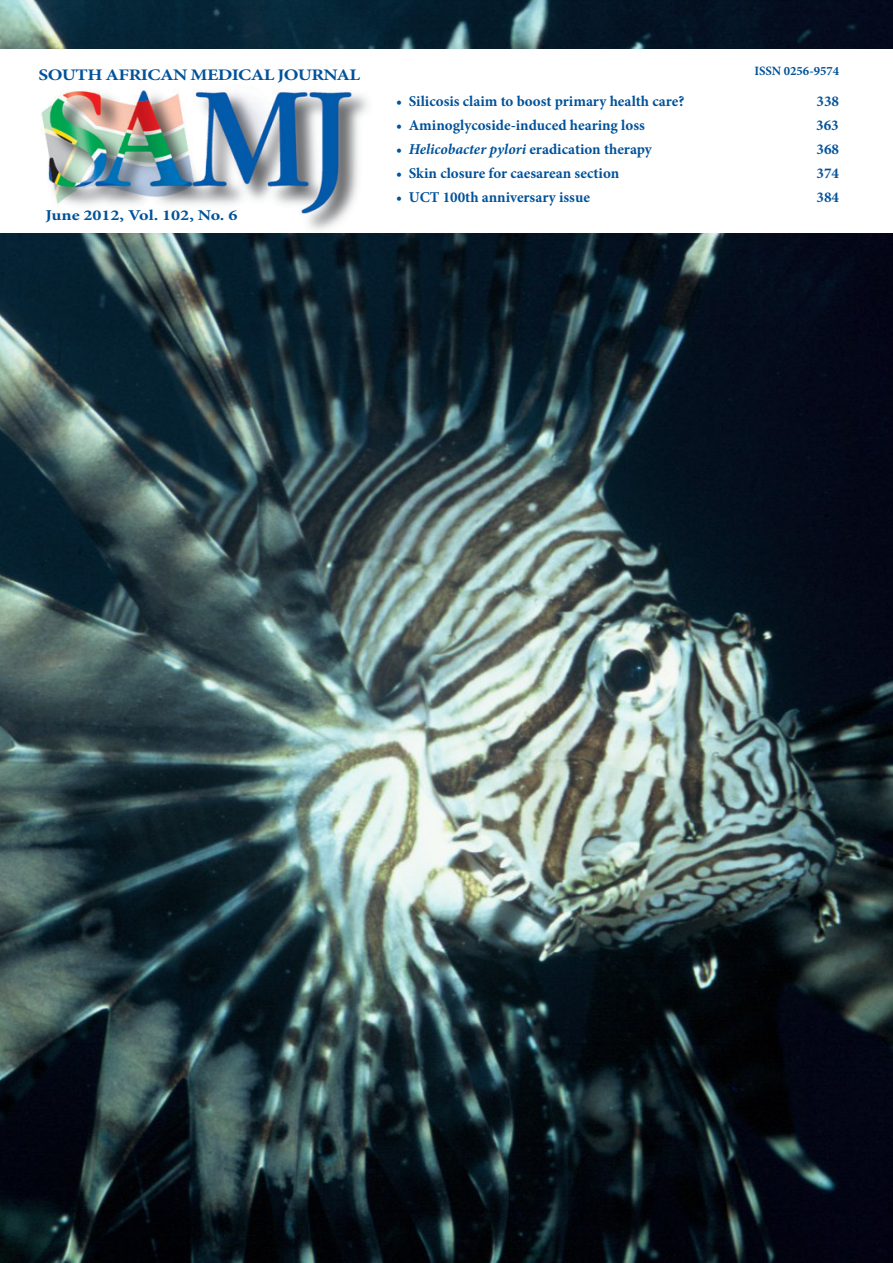
<style>
.page{position:relative;width:893px;height:1263px;background:#fff}
.page>*{position:absolute;margin:0;border:0;box-sizing:border-box;transform-origin:0 0}
.t1{font:700 16.2px "Minion Pro";letter-spacing:-.03em;color:#01529a;scale:1.2 1}
.t2{font:700 15px "Minion Pro";color:#01529a}
.t3{font:700 15px "Minion Pro";color:#01529a;scale:1.2 1}
.t4{font:700 12.75px "Minion Pro";color:#01529a}
.s1{font-style:italic}
</style>
<div class="page">
<img style="left:0;top:0;width:893px;height:1263px">
<div style="left:0;top:49px;width:893px;height:184px;background:#fff"></div>
<img style="left:41px;top:90px;width:327px;height:140px">
<p class="t1" style="left:38px;top:63px;width:270px">SOUTH AFRICAN MEDICAL JOURNAL</p>
<p class="t3" style="left:45px;top:204px;width:161px">June 2012, Vol. 102, No. 6</p>
<p class="t4" style="left:754px;top:62px;width:86px">ISSN 0256-9574</p>
<p class="t2" style="left:396px;top:90px;width:289px">• Silicosis claim to boost primary health care?</p>
<p class="t2" style="left:817px;top:90px;width:24px">338</p>
<p class="t2" style="left:396px;top:114px;width:250px">• Aminoglycoside-induced hearing loss</p>
<p class="t2" style="left:816px;top:114px;width:24px">363</p>
<p class="t2" style="left:396px;top:138px;width:257px">• <span class="s1">Helicobacter pylori</span> eradication therapy</p>
<p class="t2" style="left:817px;top:138px;width:24px">368</p>
<p class="t2" style="left:396px;top:162px;width:224px">• Skin closure for caesarean section</p>
<p class="t2" style="left:817px;top:162px;width:24px">374</p>
<p class="t2" style="left:396px;top:186px;width:195px">• UCT 100th anniversary issue</p>
<p class="t2" style="left:817px;top:186px;width:24px">384</p>
</div>
